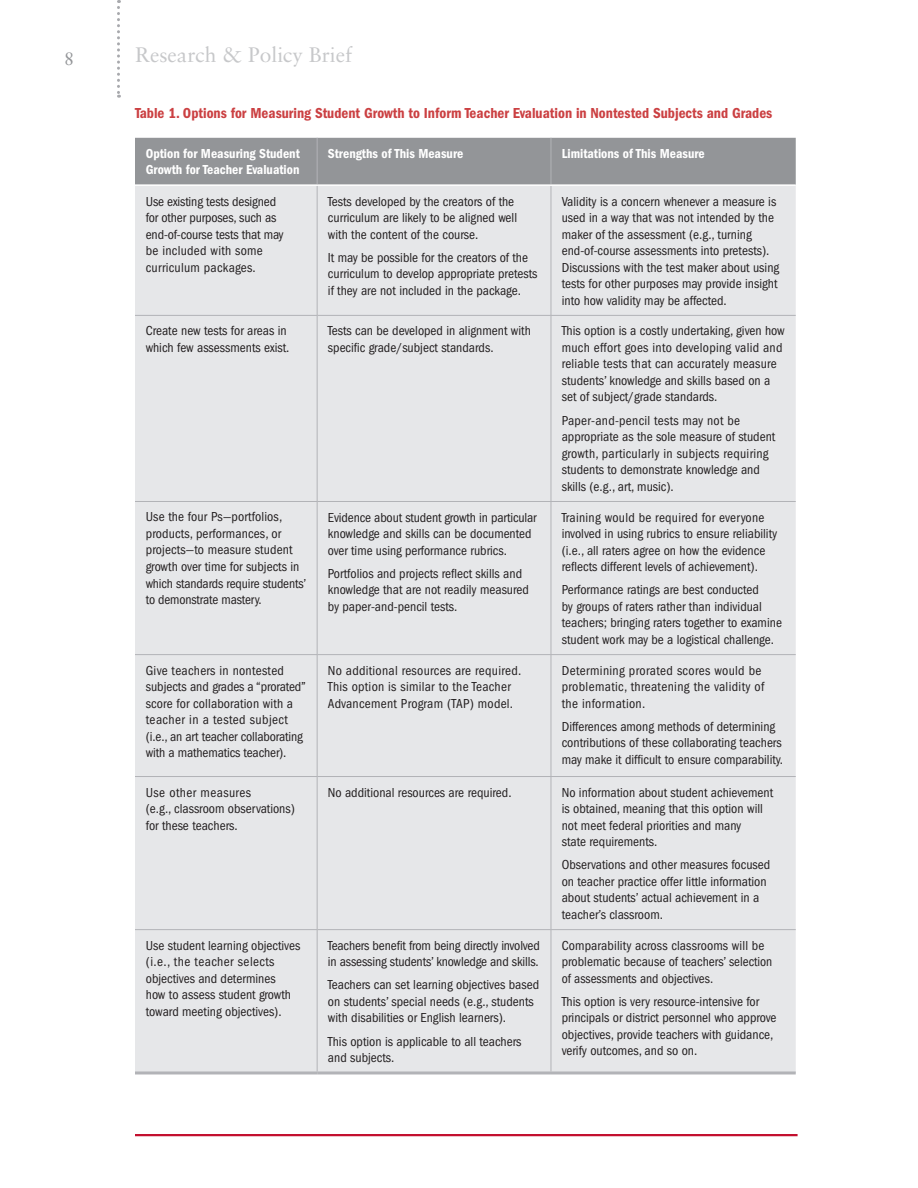
<style>
.page{position:relative;width:918px;height:1188px;background:#fff}
.page>*{position:absolute;margin:0;border:0;box-sizing:border-box;transform-origin:0 0}
.t1{font:21px "Sabon";color:#c7c8ca}
.t2{font:18px "Sabon";color:#939598}
.Figure_Title{font:15px "ITC Franklin Gothic Std Dm Cd";color:#cb4042}
.Table_left_just{font:condensed 13.5px/16.5px "ITC Franklin Gothic Std";color:#231f20}
.Table_column_heads{font:13.5px/16.5px "ITC Franklin Gothic Std Dm Cd";color:#fff}
.Table_left_just-2{font:condensed 13.5px/16.5px "ITC Franklin Gothic Std";letter-spacing:.02em;color:#231f20}
.Table_left_just-3{font:condensed 13.5px/16.5px "ITC Franklin Gothic Std";letter-spacing:.025em;color:#231f20}
</style>
<div class="page">
<svg style="left:117px;top:0;width:3px;height:98px"></svg>
<hr style="left:135px;top:1134px;width:663px;height:2px;background:#c3102f">
<div style="left:135px;top:138px;width:661px;height:46px;background:#939598"></div>
<div style="left:135px;top:186px;width:661px;height:885px;background:#e6e7e9"></div>
<hr style="left:317px;top:138px;width:1px;height:46px;background:#b2b3b7">
<hr style="left:551px;top:138px;width:1px;height:46px;background:#b2b3b7">
<hr style="left:317px;top:186px;width:1px;height:129px;background:#b2b3b7">
<hr style="left:551px;top:186px;width:1px;height:129px;background:#b2b3b7">
<hr style="left:135px;top:315px;width:182px;height:1px;background:#b2b3b7">
<hr style="left:317px;top:315px;width:234px;height:1px;background:#b2b3b7">
<hr style="left:317px;top:316px;width:1px;height:185px;background:#b2b3b7">
<hr style="left:551px;top:315px;width:245px;height:1px;background:#b2b3b7">
<hr style="left:551px;top:316px;width:1px;height:185px;background:#b2b3b7">
<hr style="left:135px;top:501px;width:182px;height:1px;background:#b2b3b7">
<hr style="left:317px;top:501px;width:234px;height:1px;background:#b2b3b7">
<hr style="left:317px;top:502px;width:1px;height:152px;background:#b2b3b7">
<hr style="left:551px;top:501px;width:245px;height:1px;background:#b2b3b7">
<hr style="left:551px;top:502px;width:1px;height:152px;background:#b2b3b7">
<hr style="left:135px;top:654px;width:182px;height:1px;background:#b2b3b7">
<hr style="left:317px;top:654px;width:234px;height:1px;background:#b2b3b7">
<hr style="left:317px;top:655px;width:1px;height:121px;background:#b2b3b7">
<hr style="left:551px;top:654px;width:245px;height:1px;background:#b2b3b7">
<hr style="left:551px;top:655px;width:1px;height:121px;background:#b2b3b7">
<hr style="left:135px;top:776px;width:182px;height:1px;background:#b2b3b7">
<hr style="left:317px;top:776px;width:234px;height:1px;background:#b2b3b7">
<hr style="left:317px;top:777px;width:1px;height:152px;background:#b2b3b7">
<hr style="left:551px;top:776px;width:245px;height:1px;background:#b2b3b7">
<hr style="left:551px;top:777px;width:1px;height:152px;background:#b2b3b7">
<hr style="left:135px;top:929px;width:182px;height:1px;background:#b2b3b7">
<hr style="left:317px;top:929px;width:234px;height:1px;background:#b2b3b7">
<hr style="left:317px;top:930px;width:1px;height:141px;background:#b2b3b7">
<hr style="left:551px;top:929px;width:245px;height:1px;background:#b2b3b7">
<hr style="left:551px;top:930px;width:1px;height:141px;background:#b2b3b7">
<hr style="left:135px;top:1071px;width:182px;height:3px;background:#b2b3b7">
<hr style="left:317px;top:1071px;width:234px;height:3px;background:#b2b3b7">
<hr style="left:551px;top:1071px;width:245px;height:3px;background:#b2b3b7">
<h2 class="t2" style="left:64px;top:48px;width:12px">8</h2>
<h1 class="t1" style="left:135px;top:42px;width:218px">Research &amp; Policy Brief</h1>
<p class="Figure_Title" style="left:135px;top:105px;width:639px">Table 1. Options for Measuring Student Growth to Inform Teacher Evaluation in Nontested Subjects and Grades</p>
<p class="Table_column_heads" style="left:146px;top:145px;width:156px">Option for Measuring Student<br>Growth for Teacher Evaluation</p>
<p class="Table_column_heads" style="left:328px;top:145px;width:137px">Strengths of This Measure</p>
<p class="Table_column_heads" style="left:562px;top:145px;width:145px">Limitations of This Measure</p>
<p class="Table_left_just" style="left:146px;top:193px;width:139px">Use existing tests designed for other purposes, such as end-of-course tests that may be included with some curriculum packages.</p>
<p class="Table_left_just" style="left:328px;top:193px;width:191px">Tests developed by the creators of the curriculum are likely to be aligned well with the content of the course.</p>
<p class="Table_left_just" style="left:562px;top:193px;width:219px">Validity is a concern whenever a measure is used in a way that was not intended by the maker of the assessment (e.g., turning end-of-course assessments into pretests).<br>Discussions with the test maker about using tests for other purposes may provide insight into how validity may be affected.</p>
<p class="Table_left_just" style="left:328px;top:249px;width:211px">It may be possible for the creators of the curriculum to develop appropriate pretests if they are not included in the package.</p>
<p class="Table_left_just" style="left:146px;top:323px;width:145px">Create new tests for areas in which few assessments exist.</p>
<p class="Table_left_just" style="left:328px;top:323px;width:204px">Tests can be developed in alignment with specific grade/subject standards.</p>
<p class="Table_left_just" style="left:562px;top:323px;width:225px">This option is a costly undertaking, given how much effort goes into developing valid and reliable tests that can accurately measure students’ knowledge and skills based on a set of subject/grade standards.</p>
<p class="Table_left_just" style="left:562px;top:412px;width:215px">Paper-and-pencil tests may not be appropriate as the sole measure of student growth, particularly in subjects requiring students to demonstrate knowledge and skills (e.g., art, music).</p>
<p class="Table_left_just" style="left:146px;top:509px;width:162px">Use the four Ps—portfolios, products, performances, or projects—to measure student growth over time for subjects in which standards require students’ to demonstrate mastery.</p>
<p class="Table_left_just" style="left:328px;top:509px;width:210px">Evidence about student growth in particular knowledge and skills can be documented over time using performance rubrics.</p>
<p class="Table_left_just" style="left:562px;top:509px;width:217px">Training would be required for everyone involved in using rubrics to ensure reliability (i.e., all raters agree on how the evidence reflects different levels of achievement).</p>
<p class="Table_left_just" style="left:562px;top:582px;width:222px">Performance ratings are best conducted<br>by groups of raters rather than individual teachers; bringing raters together to examine student work may be a logistical challenge.</p>
<p class="Table_left_just" style="left:328px;top:565px;width:203px">Portfolios and projects reflect skills and knowledge that are not readily measured by paper-and-pencil tests.</p>
<p class="Table_left_just" style="left:146px;top:662px;width:162px">Give teachers in nontested subjects and grades a “prorated” score for collaboration with a teacher in a tested subject (i.e., an art teacher collaborating with a mathematics teacher).</p>
<p class="Table_left_just-2" style="left:328px;top:662px;width:195px">No additional resources are required.<br>This option is similar to the Teacher<br>Advancement Program (TAP) model.</p>
<p class="Table_left_just-3" style="left:562px;top:662px;width:204px">Determining prorated scores would be problematic, threatening the validity of the information.</p>
<p class="Table_left_just" style="left:562px;top:718px;width:223px">Differences among methods of determining contributions of these collaborating teachers may make it difficult to ensure comparability.</p>
<p class="Table_left_just" style="left:146px;top:784px;width:151px">Use other measures<br>(e.g., classroom observations) for these teachers.</p>
<p class="Table_left_just" style="left:328px;top:784px;width:185px">No additional resources are required.</p>
<p class="Table_left_just" style="left:562px;top:784px;width:213px">No information about student achievement is obtained, meaning that this option will not meet federal priorities and many<br>state requirements.</p>
<p class="Table_left_just" style="left:562px;top:857px;width:210px">Observations and other measures focused on teacher practice offer little information about students’ actual achievement in a teacher’s classroom.</p>
<p class="Table_left_just" style="left:146px;top:937px;width:156px">Use student learning objectives (i.e., the teacher selects objectives and determines<br>how to assess student growth toward meeting objectives).</p>
<p class="Table_left_just" style="left:328px;top:937px;width:213px">Teachers benefit from being directly involved in assessing students’ knowledge and skills.</p>
<p class="Table_left_just" style="left:562px;top:937px;width:212px">Comparability across classrooms will be problematic because of teachers’ selection of assessments and objectives.</p>
<p class="Table_left_just" style="left:562px;top:993px;width:216px">This option is very resource-intensive for principals or district personnel who approve objectives, provide teachers with guidance, verify outcomes, and so on.</p>
<p class="Table_left_just" style="left:328px;top:977px;width:213px">Teachers can set learning objectives based on students’ special needs (e.g., students with disabilities or English learners).</p>
<p class="Table_left_just" style="left:328px;top:1033px;width:195px">This option is applicable to all teachers and subjects.</p>
</div>
